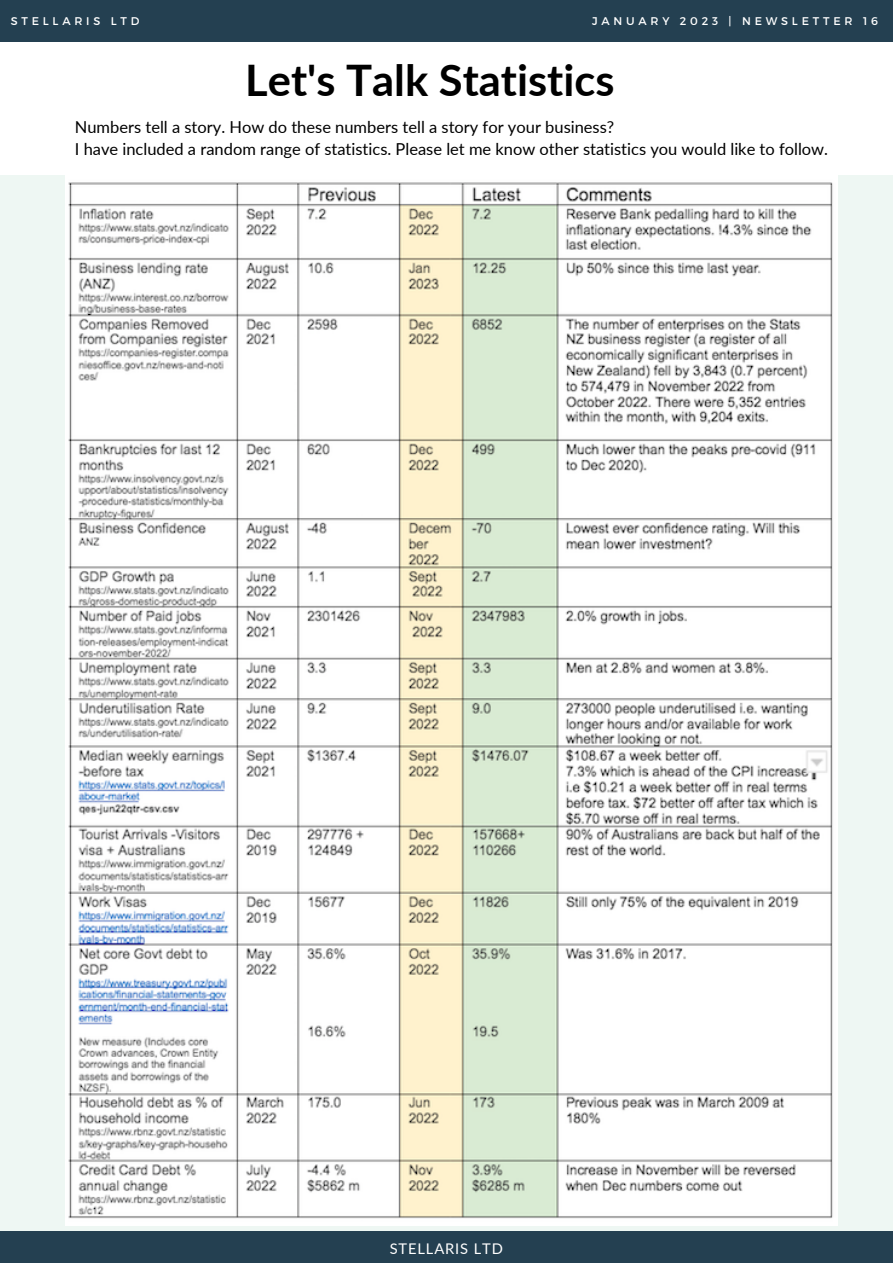
<style>
.page{position:relative;width:893px;height:1264px;background:#fff}
.page>*{position:absolute;margin:0;border:0;box-sizing:border-box;transform-origin:0 0}
.t1{font:700 43.5px "Lato";color:#000}
.t2{font:16.5px/22.5px "Lato";color:#000}
.t3{font:14.7px "Lato";letter-spacing:.06em;color:#fff}
.t4{font:11.1px "Montserrat";letter-spacing:.34em;color:#fff}
</style>
<div class="page">
<div style="left:0;top:0;width:892px;height:41px;background:#244051"></div>
<div style="left:0;top:175px;width:892px;height:1073px;background:#eef7f3"></div>
<div style="left:0;top:1231px;width:892px;height:31px;background:#244051"></div>
<img style="left:66px;top:175px;width:771px;height:1050px">
<p class="t4" style="left:11px;top:14px;width:130px">STELLARIS LTD</p>
<p class="t4" style="left:592px;top:14px;width:287px">JANUARY 2023 | NEWSLETTER 16</p>
<h1 class="t1" style="left:245px;top:53px;width:371px">Let's Talk Statistics</h1>
<p class="t2" style="left:75px;top:115px;width:754px">Numbers tell a story. How do these numbers tell a story for your business?<br>I have included a random range of statistics. Please let me know other statistics you would like to follow.</p>
<p class="t3" style="left:387px;top:1230px;width:115px">STELLARIS LTD</p>
<p class="t3" style="left:389px;top:1239px;width:115px">STELLARIS LTD</p>
</div>
